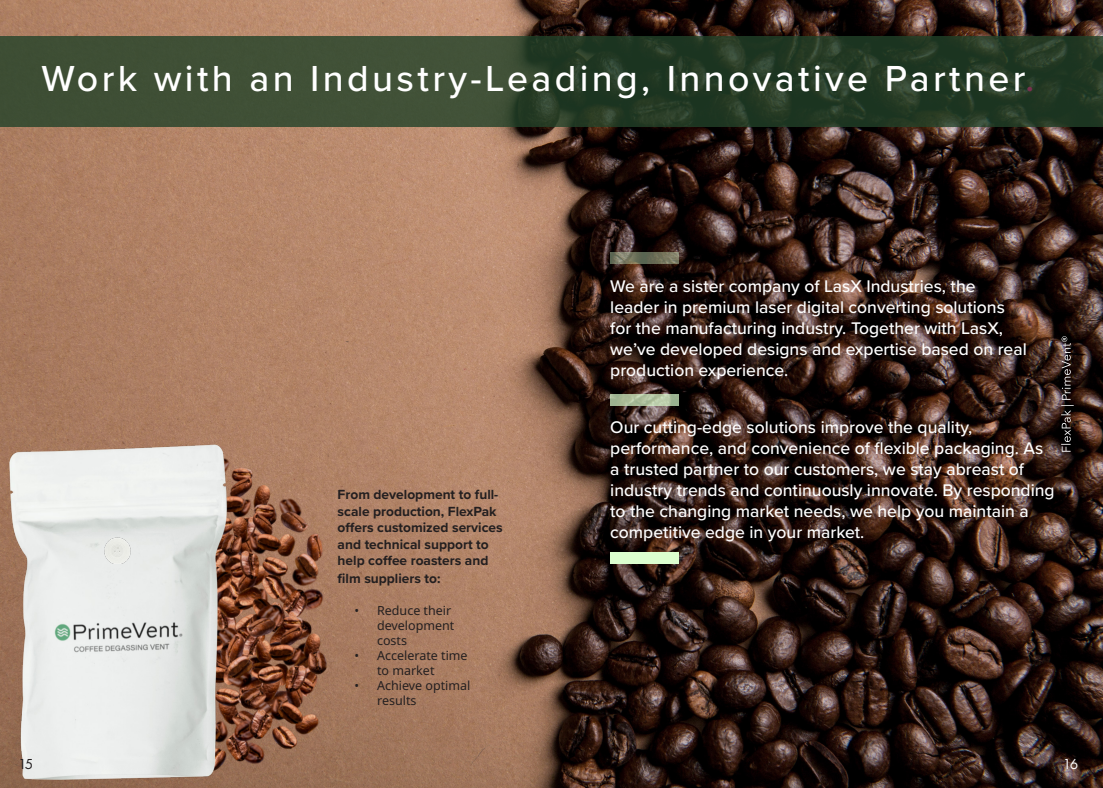
<style>
.page{position:relative;width:1103px;height:788px;background:#fff}
.page>*{position:absolute;margin:0;border:0;box-sizing:border-box;transform-origin:0 0}
.t1{font:500 37.5px "Proxima Nova";letter-spacing:.09em;color:#fff}
.t2{font:500 17.5px/21px "Proxima Nova";color:#fff}
.t3{font:15px "Futura PT";color:#fff}
.t4{font:15px "Futura PT";color:#231f20}
.t5{font:700 13.75px/16.5px "Proxima Nova";color:#231f20}
.t6{font:12.5px/15px "Noto Sans";color:#231f20}
.s1{color:#783150}
</style>
<div class="page">
<img style="left:0;top:0;width:1102px;height:787px">
<svg style="left:0;top:36px;width:1102px;height:90px;background:#30442c"></svg>
<svg style="left:1061px;top:336px;width:12px;height:115px"></svg>
<img style="left:4px;top:411px;width:360px;height:377px">
<svg style="left:610px;top:252px;width:68px;height:12px"></svg>
<svg style="left:610px;top:393px;width:68px;height:12px"></svg>
<div style="left:610px;top:552px;width:68px;height:11px;background:#dcffcf"></div>
<img style="left:100px;top:535px;width:36px;height:28px">
<p class="t1" style="left:41px;top:51px;width:994px">Work with an Industry-Leading, Innovative Partner<span class="s1">.</span></p>
<p class="t4" style="left:18px;top:754px;width:17px">15</p>
<p class="t5" style="left:338px;top:486px;width:167px">From development to full&shy;scale production, FlexPak offers customized services and technical support to help coffee roasters and</p>
<p class="t5" style="left:338px;top:570px;width:104px">film suppliers to:</p>
<p class="t6" style="left:377px;top:602px;width:79px;text-indent:-22px">• Reduce their development costs</p>
<p class="t6" style="left:377px;top:647px;width:92px;text-indent:-22px">• Accelerate time to market</p>
<p class="t6" style="left:377px;top:677px;width:95px;text-indent:-22px">• Achieve optimal results</p>
<p class="t2" style="left:610px;top:275px;width:418px">We are a sister company of LasX Industries, the leader in premium laser digital converting solutions for the manufacturing industry. Together with LasX, we’ve developed designs and expertise based on real production experience.</p>
<p class="t2" style="left:610px;top:415px;width:446px">Our cutting-edge solutions improve the quality, performance, and convenience of flexible packaging. As a trusted partner to our customers, we stay abreast of industry trends and continuously innovate. By responding to the changing market needs, we help you maintain a competitive edge in your market.</p>
<p class="t3" style="left:1062px;top:754px;width:17px">16</p>
</div>
